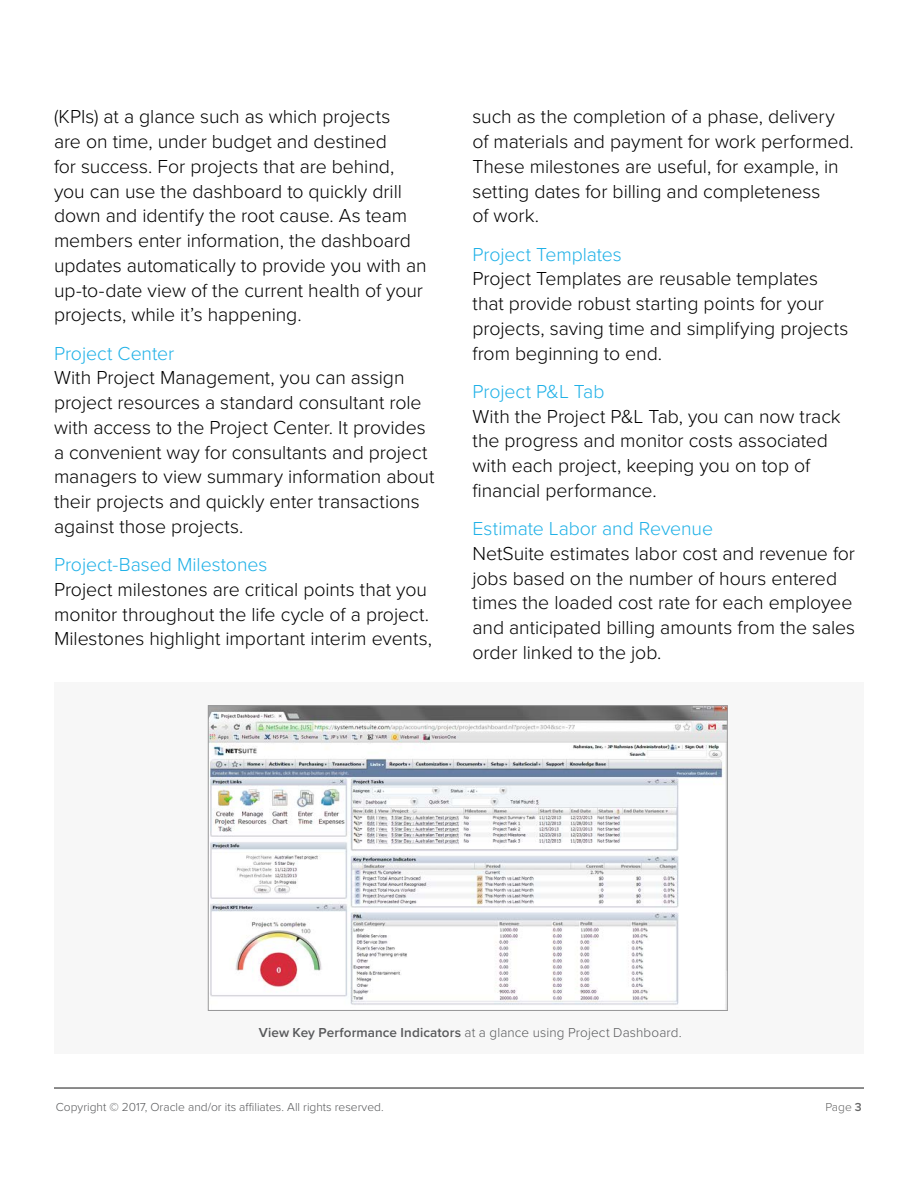
<style>
.page{position:relative;width:918px;height:1188px;background:#fff}
.page>*{position:absolute;margin:0;border:0;box-sizing:border-box;transform-origin:0 0}
.Body{font:300 19.5px/24.8px "Proxima Nova";letter-spacing:-.005em;color:#000}
.Caption_2016{font:300 13.5px "Proxima Nova";letter-spacing:.01em;color:#58595b}
.t1{font:300 12px "Proxima Nova";color:#58595b}
.t2{font:300 12px "Proxima Nova";color:#666}
.s1{color:#20b1e7}
.s2{font-weight:600}
</style>
<div class="page">
<hr style="left:54px;top:1087px;width:810px;height:2px;background:#666">
<div style="left:54px;top:683px;width:810px;height:371px;background:#f7f7f7"></div>
<img style="left:210px;top:707px;width:515px;height:298px">
<div style="left:208px;top:705px;width:519px;height:306px;border:1px solid #989899"></div>
<p class="Body" style="left:54px;top:103px;width:374px">(KPIs) at a glance such as which projects<br>are on time, under budget and destined<br>for success. For projects that are behind, you can use the dashboard to quickly drill down and identify the root cause. As team members enter information, the dashboard updates automatically to provide you with an up-to-date view of the current health of your projects, while it’s happening.</p>
<p class="Body" style="left:54px;top:340px;width:382px"><span class="s1">Project Center<br></span>With Project Management, you can assign project resources a standard consultant role with access to the Project Center. It provides a convenient way for consultants and project managers to view summary information about their projects and quickly enter transactions against those projects.</p>
<p class="Body" style="left:54px;top:551px;width:380px"><span class="s1">Project-Based Milestones<br></span>Project milestones are critical points that you monitor throughout the life cycle of a project.<br>Milestones highlight important interim events,</p>
<p class="Body" style="left:472px;top:103px;width:383px">such as the completion of a phase, delivery of materials and payment for work performed.<br>These milestones are useful, for example, in setting dates for billing and completeness<br>of work.</p>
<p class="Body" style="left:472px;top:241px;width:377px"><span class="s1">Project Templates<br></span>Project Templates are reusable templates that provide robust starting points for your projects, saving time and simplifying projects from beginning to end.</p>
<p class="Body" style="left:472px;top:378px;width:370px"><span class="s1">Project P&amp;L Tab<br></span>With the Project P&amp;L Tab, you can now track the progress and monitor costs associated with each project, keeping you on top of financial performance.</p>
<p class="Body" style="left:472px;top:515px;width:384px"><span class="s1">Estimate Labor and Revenue<br></span>NetSuite estimates labor cost and revenue for jobs based on the number of hours entered times the loaded cost rate for each employee and anticipated billing amounts from the sales order linked to the job.</p>
<p class="Caption_2016" style="left:259px;top:1022px;width:424px"><span class="s2">View Key Performance Indicators</span> at a glance using Project Dashboard.</p>
<p class="t1" style="left:56px;top:1098px;width:329px">Copyright © 2017, Oracle and/or its affiliates. All rights reserved.</p>
<p class="t2" style="left:825px;top:1098px;width:38px">Page <span class="s2">3</span></p>
</div>
